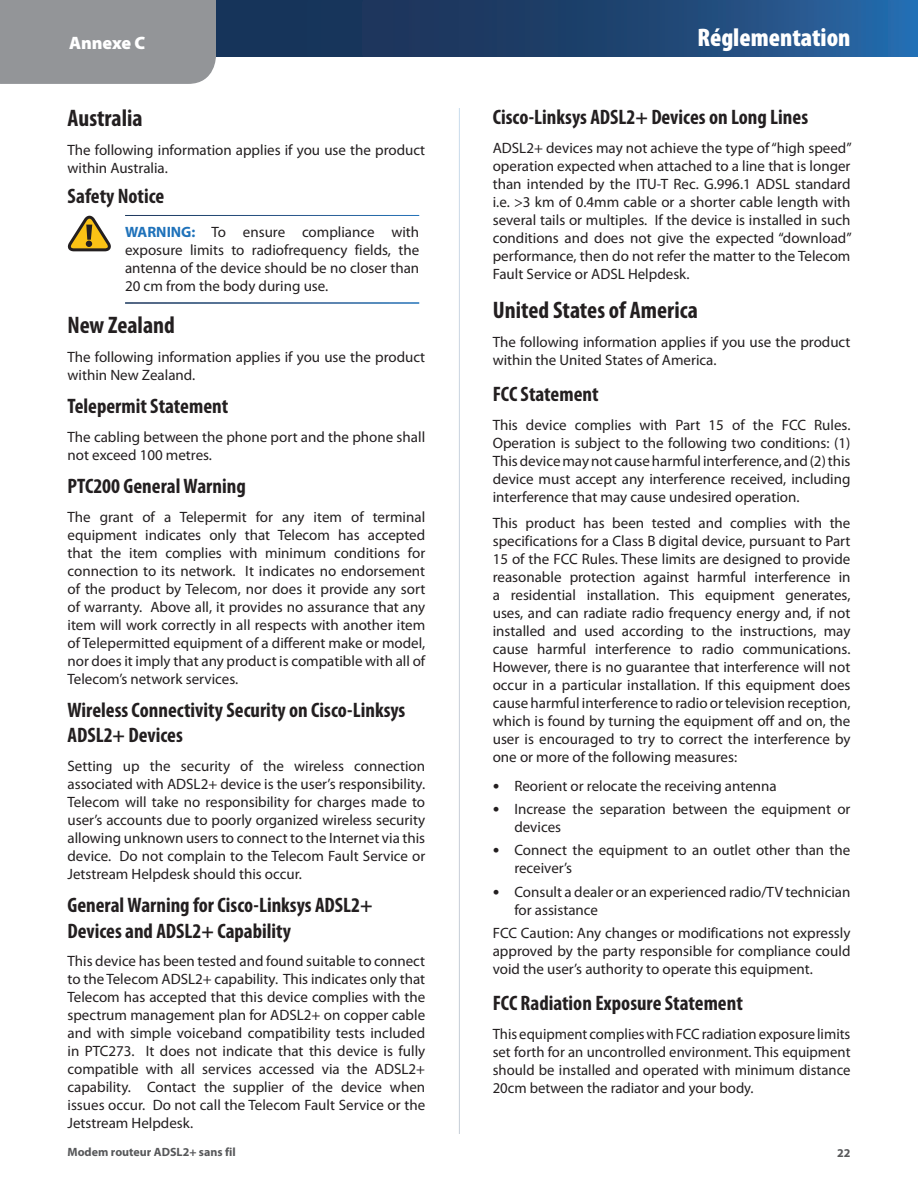
<style>
.page{position:relative;width:918px;height:1188px;background:#fff}
.page>*{position:absolute;margin:0;border:0;box-sizing:border-box;transform-origin:0 0}
.t1{font:900 condensed 25.5px "Myriad Pro";color:#fff}
.t2{font:700 condensed 24px "Myriad Pro";color:#231f20}
.t3{font:700 condensed 21px/25.2px "Myriad Pro";color:#231f20}
.t4{font:900 18px "Myriad Pro";letter-spacing:-.01em;color:#fff}
.t5{font:15px/18px "Myriad Pro";color:#231f20;text-align:justify}
.t6{font:700 12px "Myriad Pro";color:#57585a}
.s1{font-weight:700;color:#1f72ba}
.s2{font-family:"Helvetica Neue";font-weight:500;font-stretch:condensed;font-size:13.5px}
</style>
<div class="page">
<div style="left:0;top:0;width:216px;height:84px;background:#939598"></div>
<svg style="left:219px;top:3px;width:696px;height:51px;background:#1e4472"></svg>
<svg style="left:68px;top:216px;width:43px;height:35px"></svg>
<p class="t4" style="left:69px;top:32px;width:78px">Annexe C</p>
<h1 class="t1" style="left:698px;top:21px;width:154px">Réglementation</h1>
<h2 class="t2" style="left:68px;top:103px;width:77px">Australia</h2>
<p class="t5" style="left:68px;top:141px;width:359px">The following information applies if you use the product within Australia.</p>
<h3 class="t3" style="left:68px;top:183px;width:98px">Safety Notice</h3>
<p class="t5" style="left:125px;top:223px;width:296px"><span class="s1">WARNING:</span> To ensure compliance with exposure limits to radiofrequency fields, the antenna of the device should be no closer than 20 cm from the body during use.</p>
<h2 class="t2" style="left:68px;top:310px;width:109px">New Zealand</h2>
<p class="t5" style="left:68px;top:347px;width:359px">The following information applies if you use the product within New Zealand.</p>
<h3 class="t3" style="left:68px;top:393px;width:162px">Telepermit Statement</h3>
<p class="t5" style="left:68px;top:428px;width:359px">The cabling between the phone port and the phone shall not exceed 100 metres.</p>
<h3 class="t3" style="left:68px;top:473px;width:180px">PTC200 General Warning</h3>
<p class="t5" style="left:68px;top:508px;width:359px">The grant of a Telepermit for any item of terminal equipment indicates only that Telecom has accepted that the item complies with minimum conditions for connection to its network. It indicates no endorsement of the product by Telecom, nor does it provide any sort of warranty. Above all, it provides no assurance that any item will work correctly in all respects with another item of Telepermitted equipment of a different make or model, nor does it imply that any product is compatible with all of Telecom’s network services.</p>
<h3 class="t3" style="left:68px;top:697px;width:339px">Wireless Connectivity Security on Cisco-Linksys<br>ADSL2+ Devices</h3>
<p class="t5" style="left:68px;top:757px;width:359px">Setting up the security of the wireless connection associated with ADSL2+ device is the user’s responsibility.<br>Telecom will take no responsibility for charges made to user’s accounts due to poorly organized wireless security allowing unknown users to connect to the Internet via this device. Do not complain to the Telecom Fault Service or Jetstream Helpdesk should this occur.</p>
<h3 class="t3" style="left:68px;top:892px;width:307px">General Warning for Cisco-Linksys ADSL2+<br>Devices and ADSL2+ Capability</h3>
<p class="t5" style="left:68px;top:952px;width:359px">This device has been tested and found suitable to connect to the Telecom ADSL2+ capability. This indicates only that Telecom has accepted that this device complies with the spectrum management plan for ADSL2+ on copper cable and with simple voiceband compatibility tests included in PTC273. It does not indicate that this device is fully compatible with all services accessed via the ADSL2+ capability. Contact the supplier of the device when issues occur. Do not call the Telecom Fault Service or the Jetstream Helpdesk.</p>
<h3 class="t3" style="left:493px;top:104px;width:317px">Cisco-Linksys ADSL2+ Devices on Long Lines</h3>
<p class="t5" style="left:493px;top:138px;width:361px">ADSL2+ devices may not achieve the type of “high speed” operation expected when attached to a line that is longer than intended by the ITU-T Rec. G.996.1 ADSL standard i.e. &gt;3 km of 0.4mm cable or a shorter cable length with several tails or multiples. If the device is installed in such conditions and does not give the expected “download” performance, then do not refer the matter to the Telecom Fault Service or ADSL Helpdesk.</p>
<h2 class="t2" style="left:493px;top:295px;width:207px">United States of America</h2>
<p class="t5" style="left:493px;top:333px;width:359px">The following information applies if you use the product within the United States of America.</p>
<h3 class="t3" style="left:493px;top:381px;width:107px">FCC Statement</h3>
<p class="t5" style="left:493px;top:415px;width:359px">This device complies with Part 15 of the FCC Rules.<br>Operation is subject to the following two conditions: (1)<br>This device may not cause harmful interference, and (2) this device must accept any interference received, including interference that may cause undesired operation.</p>
<p class="t5" style="left:493px;top:514px;width:359px">This product has been tested and complies with the specifications for a Class B digital device, pursuant to Part 15 of the FCC Rules. These limits are designed to provide reasonable protection against harmful interference in a residential installation. This equipment generates, uses, and can radiate radio frequency energy and, if not installed and used according to the instructions, may cause harmful interference to radio communications.<br>However, there is no guarantee that interference will not occur in a particular installation. If this equipment does cause harmful interference to radio or television reception, which is found by turning the equipment off and on, the user is encouraged to try to correct the interference by one or more of the following measures:</p>
<p class="t5" style="left:493px;top:776px;width:285px"><span class="s2">•</span> Reorient or relocate the receiving antenna</p>
<p class="t5" style="left:514px;top:800px;width:338px;text-indent:-22px"><span class="s2">•</span> Increase the separation between the equipment or devices</p>
<p class="t5" style="left:514px;top:841px;width:338px;text-indent:-22px"><span class="s2">•</span> Connect the equipment to an outlet other than the receiver’s</p>
<p class="t5" style="left:514px;top:883px;width:338px;text-indent:-22px"><span class="s2">•</span> Consult a dealer or an experienced radio/TV technician for assistance</p>
<p class="t5" style="left:493px;top:924px;width:359px">FCC Caution: Any changes or modifications not expressly approved by the party responsible for compliance could void the user’s authority to operate this equipment.</p>
<h3 class="t3" style="left:493px;top:990px;width:252px">FCC Radiation Exposure Statement</h3>
<p class="t5" style="left:493px;top:1025px;width:359px">This equipment complies with FCC radiation exposure limits set forth for an uncontrolled environment. This equipment should be installed and operated with minimum distance 20cm between the radiator and your body.</p>
<p class="t6" style="left:68px;top:1144px;width:170px">Modem routeur ADSL2+ sans fil</p>
<p class="t6" style="left:837px;top:1145px;width:15px">22</p>
</div>
